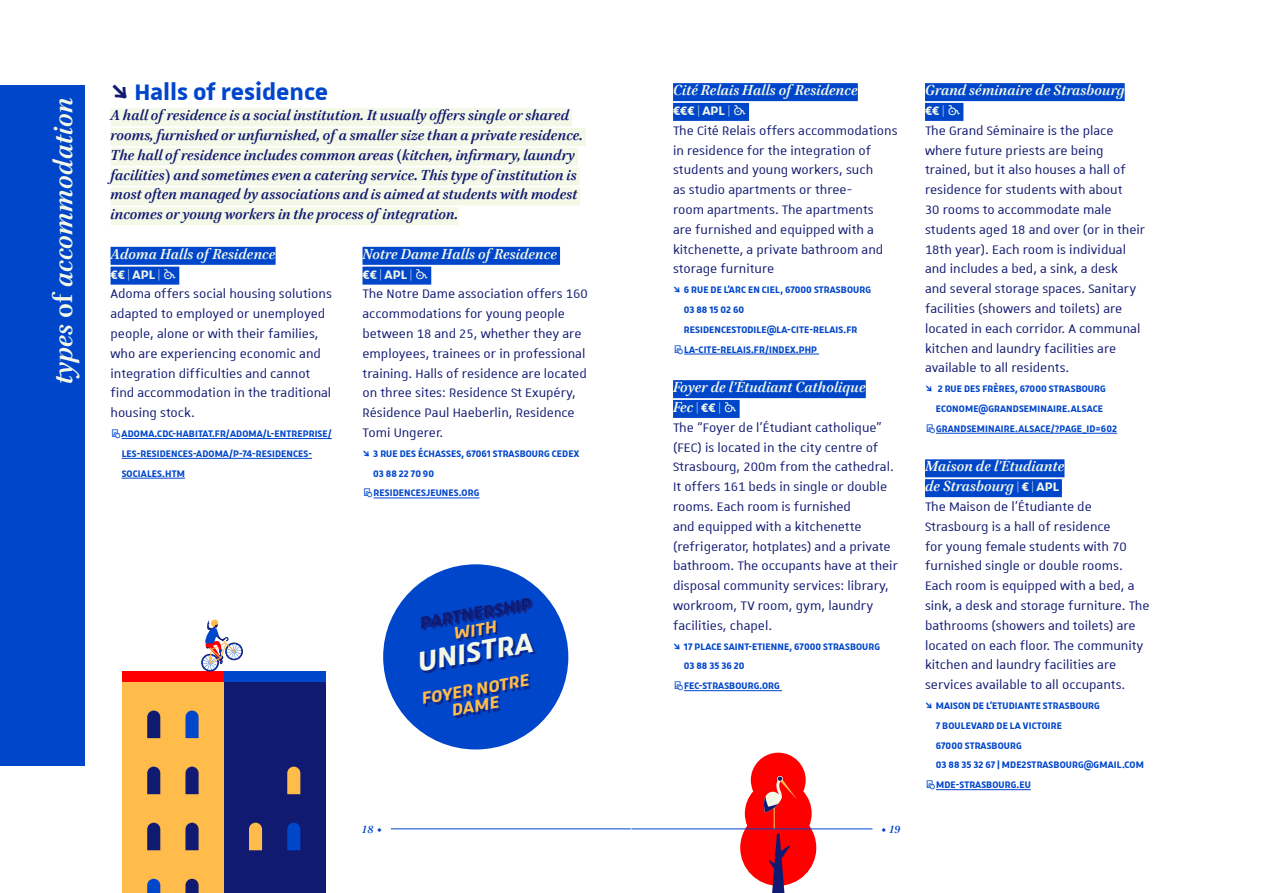
<style>
.page{position:relative;width:1263px;height:893px;background:#fff}
.page>*{position:absolute;margin:0;border:0;box-sizing:border-box;transform-origin:0 0}
.t1{font:italic 700 37.5px "Unistra A";color:#f4f8e7}
.t2{font:italic 700 30px "Brill";color:#f4f8e7}
.t3{font:700 30px "Unistra A";color:#0046cb}
.t4{font:italic 700 22.5px/16.5px "Unistra A";color:#ffbc4a;text-align:center}
.t5{font:italic 700 22.5px "Unistra A";color:#111a71}
.t6{font:16.5px/19.8px "Unistra A";color:#111a71}
.t7{font:italic 700 16.5px/19.8px "Brill";color:#111a71}
.t8{font:italic 700 16.5px/19.8px "Brill";color:#f4f8e7}
.t9{font:700 16.5px "Unistra A";color:#f4f8e7}
.t10{font:700 12.75px/19.8px "Unistra A";letter-spacing:.01em;color:#0046cb;scale:.95 1}
.t11{font:italic 700 12px "Brill";color:#0046cb}
.s1{font-style:normal}
.s2{color:#111a71}
.s3{font-family:"Brill";font-weight:700;font-style:italic;color:#f4f8e7}
.s4{font-weight:700;color:#f4f8e7}
.s5{font-family:"Unistra A";font-style:normal}
</style>
<div class="page">
<div style="left:111px;top:108px;width:461px;height:18px;background:#f4f8e7"></div>
<div style="left:111px;top:128px;width:475px;height:18px;background:#f4f8e7"></div>
<div style="left:111px;top:148px;width:467px;height:18px;background:#f4f8e7"></div>
<div style="left:111px;top:168px;width:468px;height:18px;background:#f4f8e7"></div>
<div style="left:111px;top:187px;width:469px;height:18px;background:#f4f8e7"></div>
<div style="left:111px;top:207px;width:347px;height:18px;background:#f4f8e7"></div>
<div style="left:111px;top:247px;width:165px;height:18px;background:#0046cb"></div>
<div style="left:111px;top:267px;width:68px;height:18px;background:#0046cb"></div>
<hr style="left:122px;top:438px;width:210px;height:1px;background:#0046cb">
<hr style="left:122px;top:458px;width:190px;height:1px;background:#0046cb">
<hr style="left:122px;top:478px;width:63px;height:1px;background:#0046cb">
<div style="left:362px;top:247px;width:198px;height:18px;background:#0046cb"></div>
<div style="left:362px;top:267px;width:69px;height:18px;background:#0046cb"></div>
<hr style="left:374px;top:498px;width:105px;height:1px;background:#0046cb">
<div style="left:673px;top:83px;width:185px;height:18px;background:#0046cb"></div>
<div style="left:673px;top:103px;width:76px;height:18px;background:#0046cb"></div>
<hr style="left:684px;top:354px;width:135px;height:1px;background:#0046cb">
<div style="left:673px;top:380px;width:193px;height:18px;background:#0046cb"></div>
<div style="left:673px;top:400px;width:67px;height:18px;background:#0046cb"></div>
<hr style="left:684px;top:690px;width:98px;height:1px;background:#0046cb">
<div style="left:925px;top:83px;width:200px;height:18px;background:#0046cb"></div>
<div style="left:925px;top:103px;width:38px;height:18px;background:#0046cb"></div>
<hr style="left:936px;top:433px;width:181px;height:1px;background:#0046cb">
<div style="left:925px;top:459px;width:139px;height:18px;background:#0046cb"></div>
<div style="left:925px;top:479px;width:137px;height:18px;background:#0046cb"></div>
<hr style="left:936px;top:789px;width:95px;height:1px;background:#0046cb">
<div style="left:383px;top:564px;width:185px;height:185px;background:#0046cb;border-radius:50%"></div>
<div style="left:422px;top:600px;width:113px;height:118px;background:#111a71;opacity:.75"></div>
<div style="left:122px;top:682px;width:102px;height:211px;background:#ffbc4a"></div>
<div style="left:224px;top:682px;width:102px;height:211px;background:#111a71"></div>
<div style="left:122px;top:671px;width:102px;height:11px;background:#f00"></div>
<div style="left:224px;top:671px;width:102px;height:11px;background:#0046cb"></div>
<svg style="left:147px;top:710px;width:13px;height:28px"></svg>
<svg style="left:185px;top:710px;width:14px;height:28px"></svg>
<svg style="left:147px;top:767px;width:13px;height:27px"></svg>
<svg style="left:185px;top:767px;width:14px;height:27px"></svg>
<svg style="left:287px;top:767px;width:13px;height:27px"></svg>
<svg style="left:147px;top:823px;width:13px;height:27px"></svg>
<svg style="left:185px;top:823px;width:14px;height:27px"></svg>
<svg style="left:249px;top:823px;width:13px;height:27px"></svg>
<svg style="left:287px;top:823px;width:13px;height:27px"></svg>
<svg style="left:147px;top:879px;width:13px;height:14px"></svg>
<svg style="left:185px;top:879px;width:14px;height:14px"></svg>
<svg style="left:201px;top:619px;width:42px;height:53px"></svg>
<svg style="left:740px;top:753px;width:76px;height:140px"></svg>
<hr style="left:391px;top:828px;width:240px;height:1px;background:#0046cb">
<hr style="left:631px;top:828px;width:241px;height:1px;background:#0046cb">
<div style="left:0;top:85px;width:85px;height:680px;background:#0046cb"></div>
<h2 class="t2" style="left:42px;top:384px;width:288px;rotate:-90deg">types <span class="s1">of</span> accommodation</h2>
<h2 class="t3" style="left:111px;top:76px;width:219px"><span class="s2">⇘</span> Halls of residence</h2>
<p class="t7" style="left:111px;top:106px;width:474px">A hall of residence is a social institution. It usually offers single or shared rooms, furnished or unfurnished, of a smaller size than a private residence.<br>The hall of residence includes common areas (kitchen, infirmary, laundry facilities) and sometimes even a catering service. This type of institution is most often managed by associations and is aimed at students with modest incomes or young workers in the process of integration.</p>
<p class="t8" style="left:111px;top:244px;width:166px">Adoma Halls of Residence</p>
<p class="t9" style="left:111px;top:265px;width:51px">€€ | APL |</p>
<p class="t6" style="left:111px;top:284px;width:223px">Adoma offers social housing solutions adapted to employed or unemployed people, alone or with their families, who are experiencing economic and integration difficulties and cannot find accommodation in the traditional housing stock.</p>
<p class="t10" style="left:122px;top:423px;width:223px">ADOMA.CDC-HABITAT.FR/ADOMA/L-ENTREPRISE/<br>LES-RESIDENCES-ADOMA/P-74-RESIDENCES-<br>SOCIALES.HTM</p>
<p class="t8" style="left:362px;top:244px;width:196px">Notre Dame Halls of Residence</p>
<p class="t9" style="left:362px;top:265px;width:51px">€€ | APL |</p>
<p class="t6" style="left:362px;top:284px;width:227px">The Notre Dame association offers 160 accommodations for young people between 18 and 25, whether they are employees, trainees or in professional training. Halls of residence are located on three sites: Residence St Exupéry, Résidence Paul Haeberlin, Residence Tomi Ungerer.</p>
<p class="t10" style="left:373px;top:443px;width:218px;text-indent:-11px">⇘ 3 RUE DES ÉCHASSES, 67061 STRASBOURG CEDEX<br>03 88 22 70 90<br>RESIDENCESJEUNES.ORG</p>
<h3 class="t5" style="left:417px;top:610px;width:114px;rotate:-10deg">PARTNERSHIP</h3>
<h3 class="t4" style="left:452px;top:625px;width:44px;rotate:-10deg">WITH</h3>
<h1 class="t1" style="left:413px;top:641px;width:118px;rotate:-10deg">UNISTRA</h1>
<h3 class="t4" style="left:420px;top:690px;width:110px;rotate:-10deg">FOYER NOTRE<br>DAME</h3>
<p class="t8" style="left:673px;top:81px;width:186px">Cité Relais Halls of Residence</p>
<p class="t9" style="left:673px;top:101px;width:59px">€€€ | APL |</p>
<p class="t6" style="left:673px;top:120px;width:226px">The Cité Relais offers accommodations in residence for the integration of students and young workers, such<br>as studio apartments or three-<br>room apartments. The apartments<br>are furnished and equipped with a kitchenette, a private bathroom and storage furniture</p>
<p class="t10" style="left:684px;top:279px;width:199px;text-indent:-11px">⇘ 6 RUE DE L’ARC EN CIEL, 67000 STRASBOURG<br>03 88 15 02 60<br>RESIDENCESTODILE@LA-CITE-RELAIS.FR<br>LA-CITE-RELAIS.FR/INDEX.PHP</p>
<p class="t8" style="left:673px;top:378px;width:194px">Foyer de l’Étudiant Catholique</p>
<p class="t6" style="left:673px;top:397px;width:226px"><span class="s3">Fec</span> <span class="s4">| €€ |<br></span>The “Foyer de l’Étudiant catholique” (FEC) is located in the city centre of<br>Strasbourg, 200m from the cathedral.<br>It offers 161 beds in single or double rooms. Each room is furnished<br>and equipped with a kitchenette (refrigerator, hotplates) and a private bathroom. The occupants have at their disposal community services: library, workroom, TV room, gym, laundry facilities, chapel.</p>
<p class="t10" style="left:684px;top:636px;width:208px;text-indent:-11px">⇘ 17 PLACE SAINT-ETIENNE, 67000 STRASBOURG<br>03 88 35 36 20<br>FEC-STRASBOURG.ORG</p>
<p class="t11" style="left:362px;top:821px;width:21px">18 <span class="s5">•</span></p>
<p class="t11" style="left:881px;top:821px;width:20px"><span class="s5">•</span> 19</p>
<p class="t8" style="left:925px;top:81px;width:201px">Grand séminaire de Strasbourg</p>
<p class="t9" style="left:925px;top:101px;width:21px">€€ |</p>
<p class="t6" style="left:925px;top:120px;width:222px">The Grand Séminaire is the place where future priests are being trained, but it also houses a hall of residence for students with about<br>30 rooms to accommodate male students aged 18 and over (or in their 18th year). Each room is individual and includes a bed, a sink, a desk<br>and several storage spaces. Sanitary facilities (showers and toilets) are located in each corridor. A communal kitchen and laundry facilities are available to all residents.</p>
<p class="t10" style="left:936px;top:378px;width:192px;text-indent:-11px">⇘ 2 RUE DES FRÈRES, 67000 STRASBOURG<br>ECONOME@GRANDSEMINAIRE.ALSACE<br>GRANDSEMINAIRE.ALSACE/?PAGE_ID=602</p>
<p class="t8" style="left:925px;top:457px;width:141px">Maison de l’Étudiante de Strasbourg <span class="s5">| € | APL</span></p>
<p class="t6" style="left:925px;top:496px;width:226px">The Maison de l’Étudiante de Strasbourg is a hall of residence<br>for young female students with 70 furnished single or double rooms.<br>Each room is equipped with a bed, a sink, a desk and storage furniture. The bathrooms (showers and toilets) are located on each floor. The community kitchen and laundry facilities are services available to all occupants.</p>
<p class="t10" style="left:936px;top:695px;width:220px;text-indent:-11px">⇘ MAISON DE L’ETUDIANTE STRASBOURG<br>7 BOULEVARD DE LA VICTOIRE<br>67000 STRASBOURG<br>03 88 35 32 67 | MDE2STRASBOURG@GMAIL.COM<br>MDE-STRASBOURG.EU</p>
</div>
